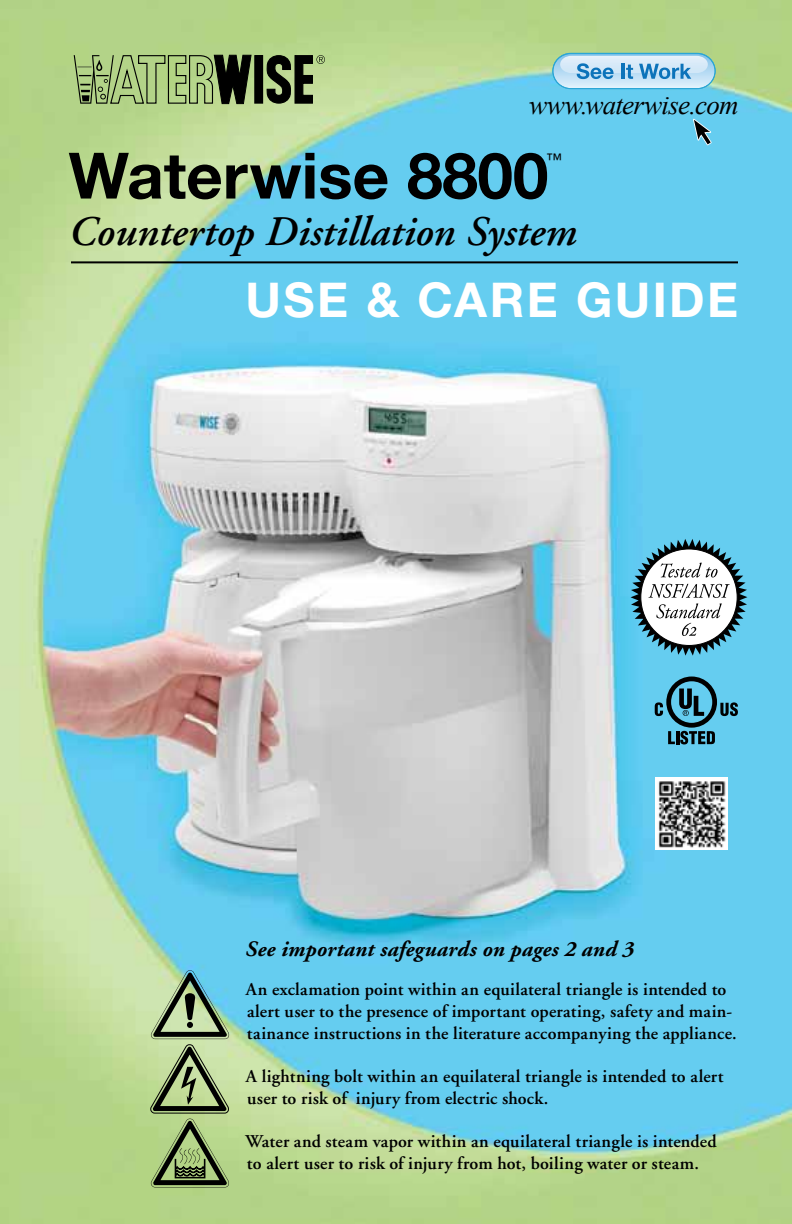
<style>
.page{position:relative;width:792px;height:1224px;background:#fff}
.page>*{position:absolute;margin:0;border:0;box-sizing:border-box;transform-origin:0 0}
.t1{font:700 64px "Helvetica Neue";color:#000}
.t2{font:700 48px "Helvetica Neue";letter-spacing:.05em;color:#fff}
.t3{font:italic 600 42px "Adobe Garamond";letter-spacing:.005em;color:#000}
.t4{font:italic 27px "Times New Roman";letter-spacing:-.025em;color:#000}
.t5{font:italic 700 22px "Adobe Garamond";letter-spacing:.015em;color:#000}
.t6{font:600 18px/21.6px "Adobe Garamond";letter-spacing:.015em;color:#000}
.t7{font:16px "Helvetica Neue";color:#000}
</style>
<div class="page">
<img style="left:0;top:0;width:792px;height:1224px">
<div style="left:255px;top:56px;width:8px;height:47px;background:#000"></div>
<div style="left:254px;top:55px;width:9px;height:49px;border:1px solid #000"></div>
<svg style="left:74px;top:54px;width:178px;height:51px;background:#819761"></svg>
<svg style="left:266px;top:55px;width:59px;height:49px;background:#5e6b49"></svg>
<hr style="left:71px;top:261px;width:667px;height:2px;background:#000">
<svg style="left:150px;top:970px;width:79px;height:143px;background:#8da884"></svg>
<svg style="left:151px;top:1119px;width:78px;height:68px;background:#859d64"></svg>
<svg style="left:655px;top:677px;width:83px;height:67px;background:#4791aa"></svg>
<svg style="left:631px;top:539px;width:116px;height:117px"></svg>
<img style="left:655px;top:778px;width:72px;height:72px">
<svg style="left:693px;top:119px;width:19px;height:26px"></svg>
<svg style="left:552px;top:53px;width:164px;height:36px;background:#a7d2e9"></svg>
<h3 class="t4" style="left:529px;top:90px;width:211px">www.waterwise.com</h3>
<h1 class="t1" style="left:69px;top:136px;width:481px">Waterwise 8800</h1>
<p class="t7" style="left:546px;top:149px;width:17px">™</p>
<h3 class="t3" style="left:69px;top:208px;width:509px">Countertop Distillation System</h3>
<h2 class="t2" style="left:245px;top:270px;width:495px">USE &amp; CARE GUIDE</h2>
<p class="t5" style="left:245px;top:937px;width:390px">See important safeguards on pages 2 and 3</p>
<p class="t6" style="left:246px;top:979px;width:493px">An exclamation point within an equilateral triangle is intended to alert user to the presence of important operating, safety and main&shy;tainance instructions in the literature accompanying the appliance.</p>
<p class="t6" style="left:246px;top:1066px;width:479px">A lightning bolt within an equilateral triangle is intended to alert user to risk of injury from electric shock.</p>
<p class="t6" style="left:245px;top:1131px;width:473px">Water and steam vapor within an equilateral triangle is intended to alert user to risk of injury from hot, boiling water or steam.</p>
</div>
